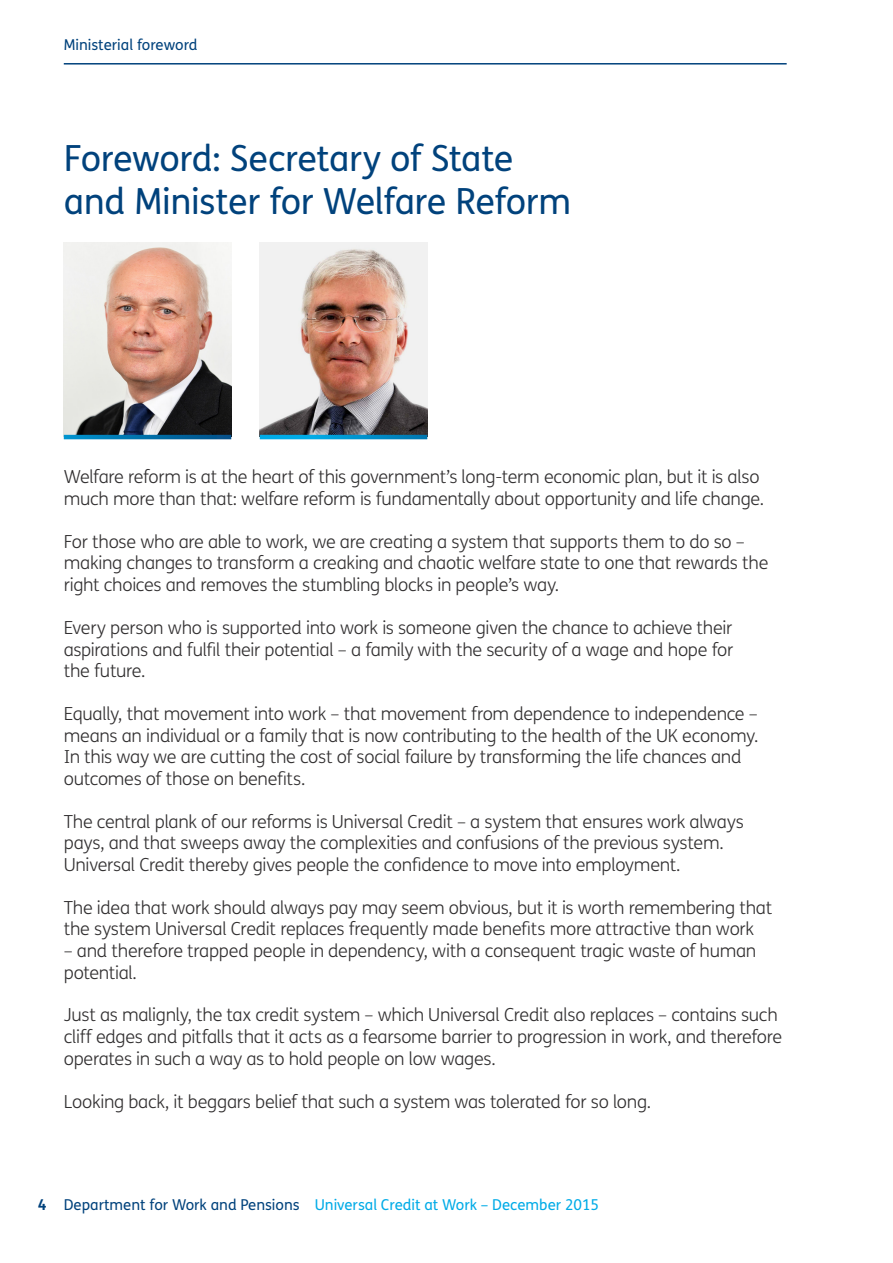
<style>
.page{position:relative;width:893px;height:1263px;background:#fff}
.page>*{position:absolute;margin:0;border:0;box-sizing:border-box;transform-origin:0 0}
.Heading_-_Section{font:36px/43.2px "FS Me";letter-spacing:-.015em;color:#01427c}
.Body_Copy{font:300 18px/21.6px "FS Me";letter-spacing:-.015em;color:#312f30}
.t1{font:15px "FS Me";color:#00abe7}
.t2{font:15px "FS Me";color:#01427c}
.s1{font-weight:700;color:#01427c}
.s2{color:#01427c}
</style>
<div class="page">
<hr style="left:64px;top:63px;width:723px;height:2px;background:#01427c">
<img style="left:64px;top:243px;width:167px;height:192px">
<img style="left:260px;top:243px;width:167px;height:192px">
<svg style="left:64px;top:435px;width:167px;height:4px"></svg>
<svg style="left:260px;top:435px;width:167px;height:4px"></svg>
<p class="t2" style="left:64px;top:34px;width:135px">Ministerial foreword</p>
<p class="Heading_-_Section" style="left:64px;top:136px;width:509px">Foreword: Secretary of State and Minister for Welfare Reform</p>
<p class="Body_Copy" style="left:64px;top:466px;width:702px">Welfare reform is at the heart of this government’s long-term economic plan, but it is also much more than that: welfare reform is fundamentally about opportunity and life change.</p>
<p class="Body_Copy" style="left:64px;top:530px;width:706px">For those who are able to work, we are creating a system that supports them to do so – making changes to transform a creaking and chaotic welfare state to one that rewards the right choices and removes the stumbling blocks in people’s way.</p>
<p class="Body_Copy" style="left:64px;top:616px;width:671px;text-align:justify">Every person who is supported into work is someone given the chance to achieve their aspirations and fulfil their potential – a family with the security of a wage and hope for the future.</p>
<p class="Body_Copy" style="left:64px;top:702px;width:696px">Equally, that movement into work – that movement from dependence to independence – means an individual or a family that is now contributing to the health of the UK economy.<br>In this way we are cutting the cost of social failure by transforming the life chances and outcomes of those on benefits.</p>
<p class="Body_Copy" style="left:64px;top:810px;width:682px">The central plank of our reforms is Universal Credit – a system that ensures work always pays, and that sweeps away the complexities and confusions of the previous system.<br>Universal Credit thereby gives people the confidence to move into employment.</p>
<p class="Body_Copy" style="left:64px;top:896px;width:710px">The idea that work should always pay may seem obvious, but it is worth remembering that the system Universal Credit replaces frequently made benefits more attractive than work</p>
<p class="Body_Copy" style="left:64px;top:939px;width:694px">– and therefore trapped people in dependency, with a consequent tragic waste of human potential.</p>
<p class="Body_Copy" style="left:64px;top:1004px;width:720px">Just as malignly, the tax credit system – which Universal Credit also replaces – contains such cliff edges and pitfalls that it acts as a fearsome barrier to progression in work, and therefore operates in such a way as to hold people on low wages.</p>
<p class="Body_Copy" style="left:64px;top:1090px;width:589px">Looking back, it beggars belief that such a system was tolerated for so long.</p>
<p class="t1" style="left:38px;top:1195px;width:563px"><span class="s1">4</span> <span class="s2">Department for Work and Pensions</span> Universal Credit at Work – December 2015</p>
</div>
